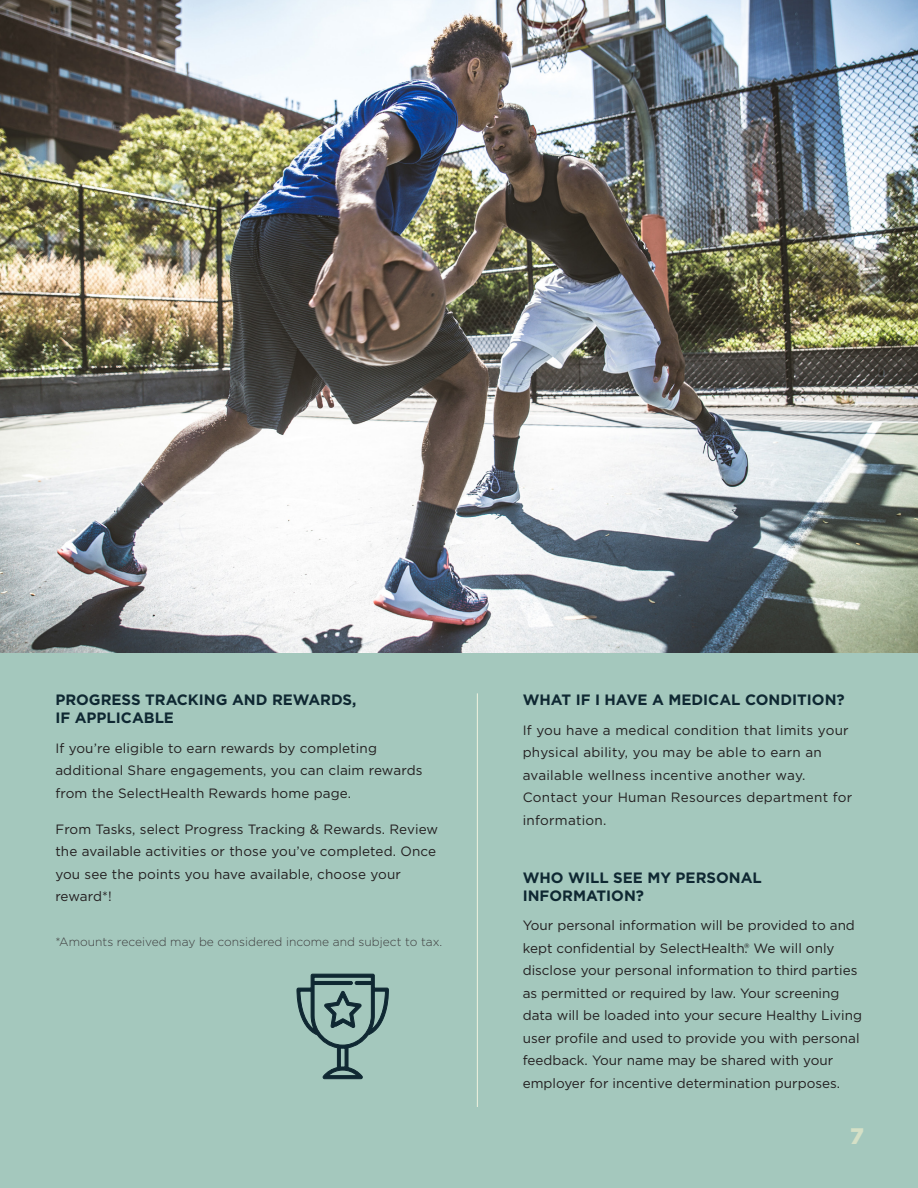
<style>
.page{position:relative;width:918px;height:1188px;background:#a4c8bd}
.page>*{position:absolute;margin:0;border:0;box-sizing:border-box;transform-origin:0 0}
.t1{font:900 22.5px "Gotham";color:#d5e0c6}
._2016_Subhead__Gotha{font:700 15px/18px "Gotham";color:#0f2832}
._2016_Body_Copy__Got{font:13.5px/22.5px "Gotham";color:#231f20}
._2016_Body_Copy__Got-2{font:13.5px/22.5px "Gotham";letter-spacing:.02em;color:#231f20}
._2016_Footer{font:300 12px "Gotham";color:#3e3e3f}
</style>
<div class="page">
<img style="left:0;top:0;width:918px;height:652px">
<svg style="left:296px;top:973px;width:93px;height:106px"></svg>
<hr style="left:477px;top:693px;width:1px;height:414px;background:#f1f3e0">
<p class="_2016_Subhead__Gotha" style="left:55px;top:691px;width:303px">PROGRESS TRACKING AND REWARDS,<br>IF APPLICABLE</p>
<p class="_2016_Body_Copy__Got" style="left:55px;top:736px;width:369px">If you’re eligible to earn rewards by completing additional Share engagements, you can claim rewards from the SelectHealth Rewards home page.</p>
<p class="_2016_Body_Copy__Got" style="left:55px;top:817px;width:384px">From Tasks, select Progress Tracking &amp; Rewards. Review the available activities or those you’ve completed. Once you see the points you have available, choose your reward*!</p>
<p class="_2016_Footer" style="left:55px;top:934px;width:388px">*Amounts received may be considered income and subject to tax.</p>
<p class="_2016_Subhead__Gotha" style="left:523px;top:691px;width:323px">WHAT IF I HAVE A MEDICAL CONDITION?</p>
<p class="_2016_Body_Copy__Got-2" style="left:523px;top:718px;width:331px">If you have a medical condition that limits your physical ability, you may be able to earn an available wellness incentive another way.<br>Contact your Human Resources department for information.</p>
<p class="_2016_Subhead__Gotha" style="left:523px;top:869px;width:241px">WHO WILL SEE MY PERSONAL<br>INFORMATION?</p>
<p class="_2016_Body_Copy__Got" style="left:523px;top:914px;width:341px">Your personal information will be provided to and kept confidential by SelectHealth.® We will only disclose your personal information to third parties as permitted or required by law. Your screening data will be loaded into your secure Healthy Living user profile and used to provide you with personal feedback. Your name may be shared with your employer for incentive determination purposes.</p>
<h1 class="t1" style="left:850px;top:1123px;width:15px">7</h1>
</div>
